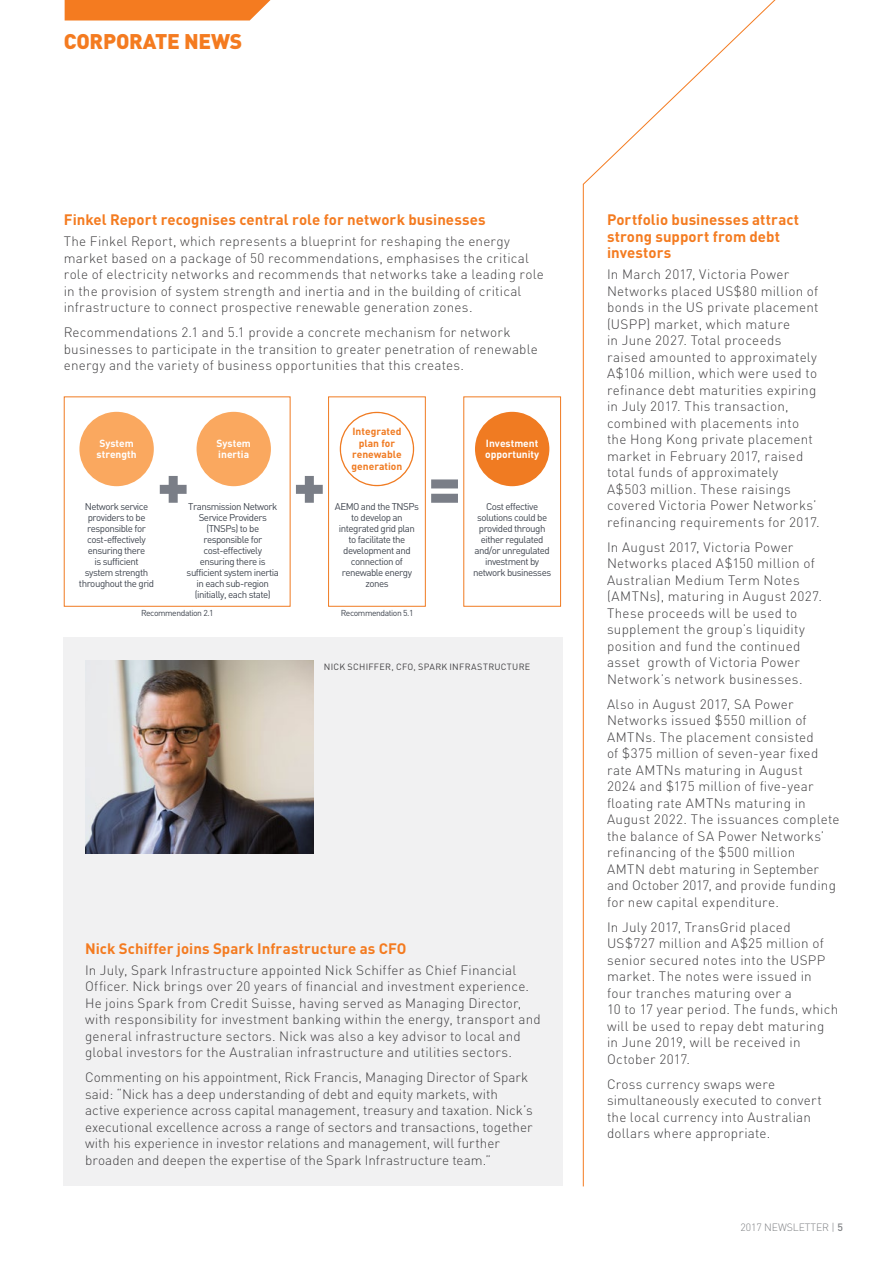
<style>
.page{position:relative;width:893px;height:1263px;background:#fff}
.page>*{position:absolute;margin:0;border:0;box-sizing:border-box;transform-origin:0 0}
.t1{font:900 21px "DIN";letter-spacing:-.01em;color:#f47b20}
.t2{font:700 15px/16.5px "DIN";letter-spacing:.005em;color:#f47b20}
.t3{font:300 13.5px/16.5px "DIN";letter-spacing:.02em;color:#414042}
.t4{font:300 13.5px/16.5px "DIN";color:#414042}
.t5{font:300 10.5px "DIN";letter-spacing:-.01em;color:#808285}
.t6{font:700 10.2px/11.6px "DIN";color:#fff}
.t7{font:700 10.2px/11.6px "DIN";color:#f07b22;text-align:center}
.t8{font:9.75px/10.9px "DIN";letter-spacing:-.05em;color:#3f454f;text-align:center}
.t9{font:9px "DIN";letter-spacing:.03em;color:#414042}
.t10{font:8.55px "DIN";letter-spacing:-.05em;color:#3f454f}
.s1{font-weight:500}
</style>
<div class="page">
<div style="left:64px;top:638px;width:499px;height:548px;background:#f1f1f2"></div>
<svg style="left:65px;top:0;width:205px;height:21px"></svg>
<svg style="left:583px;top:0;width:193px;height:1187px"></svg>
<img style="left:85px;top:660px;width:229px;height:194px">
<svg style="left:296px;top:476px;width:27px;height:27px"></svg>
<svg style="left:431px;top:479px;width:27px;height:24px"></svg>
<div style="left:463px;top:397px;width:98px;height:210px;border:1px solid #f07b22"></div>
<div style="left:475px;top:412px;width:74px;height:74px;background:#f07b22;border-radius:50%"></div>
<div style="left:328px;top:397px;width:98px;height:210px;border:1px solid #f07b22"></div>
<svg style="left:340px;top:412px;width:74px;height:74px"></svg>
<div style="left:64px;top:396px;width:226px;height:211px;border:1px solid #f07b22"></div>
<svg style="left:160px;top:476px;width:27px;height:27px"></svg>
<div style="left:79px;top:412px;width:75px;height:74px;background:#faa85f;border-radius:50%"></div>
<div style="left:197px;top:412px;width:74px;height:74px;background:#faa85f;border-radius:50%"></div>
<h1 class="t1" style="left:64px;top:27px;width:180px">CORPORATE NEWS</h1>
<p class="t2" style="left:64px;top:211px;width:423px">Finkel Report recognises central role for network businesses</p>
<p class="t3" style="left:64px;top:233px;width:482px">The Finkel Report, which represents a blueprint for reshaping the energy market based on a package of 50 recommendations, emphasises the critical role of electricity networks and recommends that networks take a leading role in the provision of system strength and inertia and in the building of critical infrastructure to connect prospective renewable generation zones.</p>
<p class="t3" style="left:64px;top:324px;width:476px">Recommendations 2.1 and 5.1 provide a concrete mechanism for network businesses to participate in the transition to greater penetration of renewable energy and the variety of business opportunities that this creates.</p>
<p class="t6" style="left:97px;top:437px;width:41px">System strength</p>
<p class="t6" style="left:217px;top:437px;width:36px">System inertia</p>
<p class="t8" style="left:79px;top:501px;width:77px">Network service providers to be responsible for cost-effectively ensuring there<br>is sufficient<br>system strength throughout the grid</p>
<p class="t8" style="left:187px;top:501px;width:94px">Transmission Network<br>Service Providers (TNSPs) to be responsible for cost-effectively ensuring there is sufficient system inertia in each sub-region (initially, each state)</p>
<p class="t10" style="left:141px;top:607px;width:74px">Recommendation 2.1</p>
<p class="t7" style="left:352px;top:425px;width:52px">Integrated plan for renewable generation</p>
<p class="t8" style="left:335px;top:501px;width:86px">AEMO and the TNSPs to develop an integrated grid plan to facilitate the development and connection of renewable energy zones</p>
<p class="t10" style="left:341px;top:607px;width:74px">Recommendation 5.1</p>
<p class="t6" style="left:485px;top:437px;width:56px">Investment opportunity</p>
<p class="t8" style="left:473px;top:501px;width:80px">Cost effective solutions could be provided through either regulated and/or unregulated investment by network businesses</p>
<p class="t9" style="left:324px;top:661px;width:208px">NICK SCHIFFER, CFO, SPARK INFRASTRUCTURE</p>
<p class="t2" style="left:85px;top:940px;width:323px">Nick Schiffer joins Spark Infrastructure as CFO</p>
<p class="t3" style="left:85px;top:961px;width:457px">In July, Spark Infrastructure appointed Nick Schiffer as Chief Financial Officer. Nick brings over 20 years of financial and investment experience.<br>He joins Spark from Credit Suisse, having served as Managing Director, with responsibility for investment banking within the energy, transport and general infrastructure sectors. Nick was also a key advisor to local and global investors for the Australian infrastructure and utilities sectors.</p>
<p class="t4" style="left:85px;top:1069px;width:449px">Commenting on his appointment, Rick Francis, Managing Director of Spark said: “Nick has a deep understanding of debt and equity markets, with active experience across capital management, treasury and taxation. Nick’s executional excellence across a range of sectors and transactions, together with his experience in investor relations and management, will further broaden and deepen the expertise of the Spark Infrastructure team.”</p>
<p class="t2" style="left:607px;top:211px;width:194px">Portfolio businesses attract strong support from debt investors</p>
<p class="t3" style="left:607px;top:266px;width:214px">In March 2017, Victoria Power<br>Networks placed US$80 million of bonds in the US private placement (USPP) market, which mature<br>in June 2027. Total proceeds raised amounted to approximately<br>A$106 million, which were used to refinance debt maturities expiring in July 2017. This transaction, combined with placements into the Hong Kong private placement market in February 2017, raised total funds of approximately<br>A$503 million. These raisings covered Victoria Power Networks’ refinancing requirements for 2017.</p>
<p class="t3" style="left:607px;top:538px;width:216px">In August 2017, Victoria Power<br>Networks placed A$150 million of<br>Australian Medium Term Notes (AMTNs), maturing in August 2027.<br>These proceeds will be used to supplement the group’s liquidity position and fund the continued asset growth of Victoria Power<br>Network’s network businesses.</p>
<p class="t3" style="left:607px;top:695px;width:234px">Also in August 2017, SA Power<br>Networks issued $550 million of<br>AMTNs. The placement consisted<br>of $375 million of seven-year fixed rate AMTNs maturing in August<br>2024 and $175 million of five-year floating rate AMTNs maturing in<br>August 2022. The issuances complete the balance of SA Power Networks’ refinancing of the $500 million<br>AMTN debt maturing in September and October 2017, and provide funding for new capital expenditure.</p>
<p class="t3" style="left:607px;top:918px;width:233px">In July 2017, TransGrid placed<br>US$727 million and A$25 million of senior secured notes into the USPP market. The notes were issued in four tranches maturing over a<br>10 to 17 year period. The funds, which will be used to repay debt maturing in June 2019, will be received in<br>October 2017.</p>
<p class="t3" style="left:607px;top:1075px;width:216px">Cross currency swaps were simultaneously executed to convert the local currency into Australian dollars where appropriate.</p>
<p class="t5" style="left:740px;top:1221px;width:104px">2017 NEWSLETTER | <span class="s1">5</span></p>
</div>
